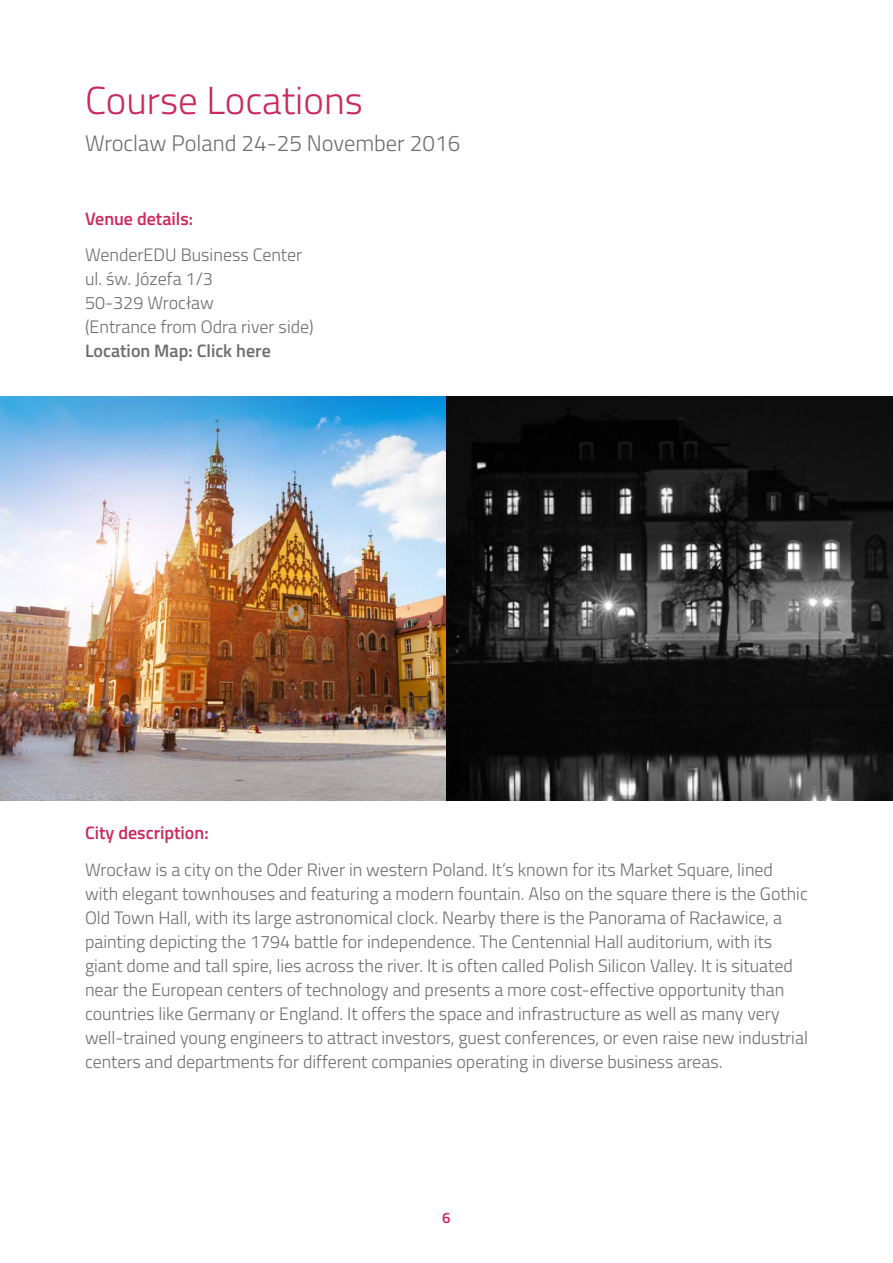
<style>
.page{position:relative;width:893px;height:1263px;background:#fff}
.page>*{position:absolute;margin:0;border:0;box-sizing:border-box;transform-origin:0 0}
.t1{font:300 39px "Titillium";color:#cb285b}
.t2{font:300 22.5px "Titillium";color:#6c6d70}
.t3{font:300 18px/24px "Titillium";color:#6c6d70}
.t4{font:600 18px "Titillium";color:#cb285b}
.t5{font:600 15px "Titillium";color:#cb285b}
.s1{font-weight:600}
</style>
<div class="page">
<img style="left:0;top:397px;width:893px;height:404px">
<p class="t1" style="left:85px;top:72px;width:279px">Course Locations</p>
<p class="t2" style="left:85px;top:127px;width:377px">Wroclaw Poland 24-25 November 2016</p>
<p class="t4" style="left:85px;top:205px;width:110px">Venue details:</p>
<p class="t3" style="left:85px;top:242px;width:230px">WenderEDU Business Center ul. św. Józefa 1/3<br>50-329 Wrocław<br>(Entrance from Odra river side)<br><span class="s1">Location Map: Click here</span></p>
<p class="t4" style="left:85px;top:819px;width:125px">City description:</p>
<p class="t3" style="left:85px;top:856px;width:724px">Wrocław is a city on the Oder River in western Poland. It’s known for its Market Square, lined with elegant townhouses and featuring a modern fountain. Also on the square there is the Gothic Old Town Hall, with its large astronomical clock. Nearby there is the Panorama of Racławice, a painting depicting the 1794 battle for independence. The Centennial Hall auditorium, with its giant dome and tall spire, lies across the river. It is often called Polish Silicon Valley. It is situated near the European centers of technology and presents a more cost-effective opportunity than countries like Germany or England. It offers the space and infrastructure as well as many very well-trained young engineers to attract investors, guest conferences, or even raise new industrial centers and departments for different companies operating in diverse business areas.</p>
<p class="t5" style="left:442px;top:1207px;width:10px">6</p>
</div>
